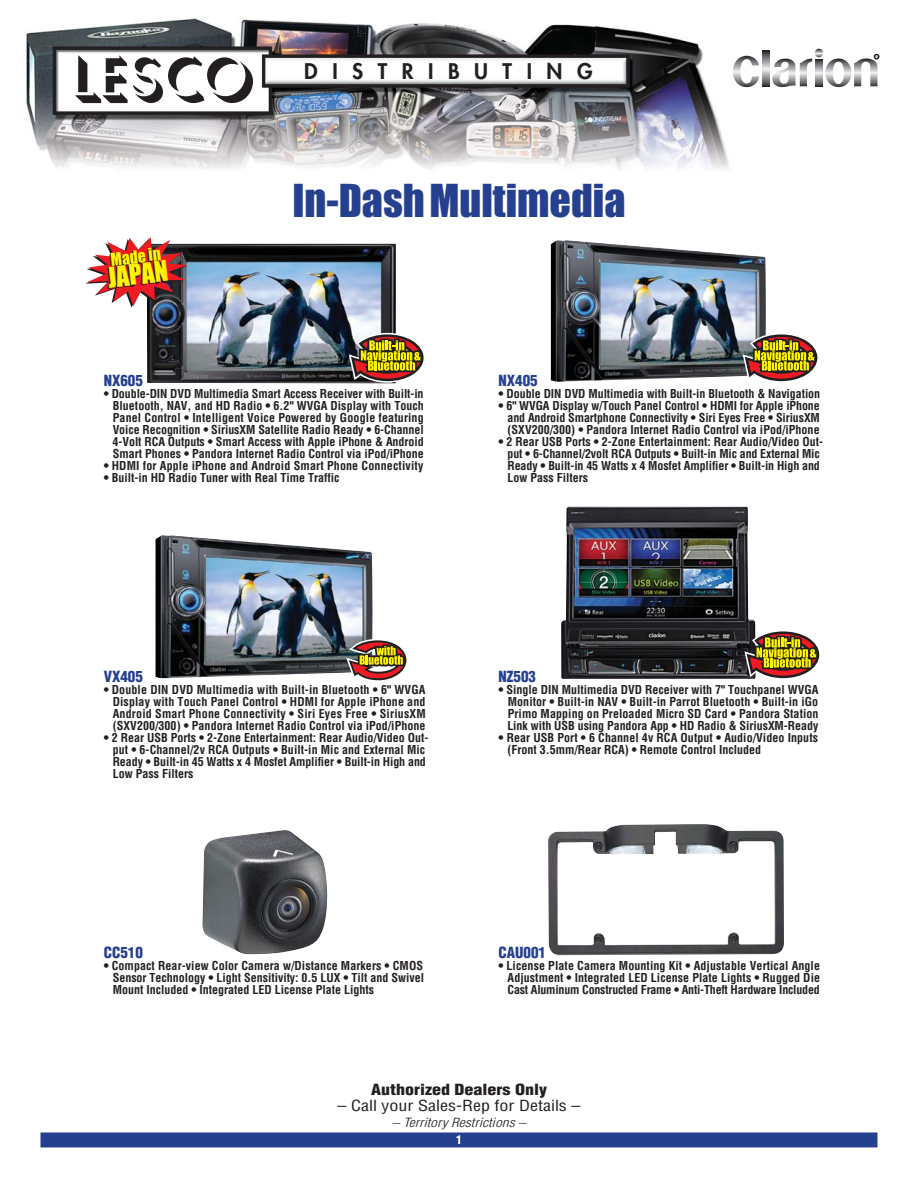
<style>
.page{position:relative;width:918px;height:1188px;background:#fff}
.page>*{position:absolute;margin:0;border:0;box-sizing:border-box;transform-origin:0 0}
.t1{font:63px "Umbra";color:#231f20}
.t2{font:42px "Impact";color:#25408e}
.t3{font:26.4px "Impact";color:#fff200;scale:.95 1}
.t4{font:800 21px "Futura";letter-spacing:.695em;color:#231f20}
.t5{font:16.35px "Impact";color:#fff200;scale:.95 1}
.t6{font:900 condensed 15px "Helvetica";color:#25408e}
.t7{font:condensed 15px "Helvetica";color:#231f20;scale:1.2 1}
.t8{font:900 condensed 15px "Helvetica";color:#231f20;scale:1.2 1}
.t9{font:italic 300 condensed 12.45px "Helvetica";color:#231f20;scale:1.25 1}
.t10{font:700 condensed 12px/12px "Helvetica";color:#231f20;text-align:justify}
</style>
<div class="page">
<img style="left:26px;top:18px;width:703px;height:151px">
<svg style="left:53px;top:47px;width:576px;height:68px"></svg>
<svg style="left:762px;top:51px;width:7px;height:35px"></svg>
<svg style="left:733px;top:56px;width:26px;height:31px"></svg>
<svg style="left:772px;top:49px;width:107px;height:38px"></svg>
<svg style="left:40px;top:1132px;width:837px;height:15px;background:#2c4691"></svg>
<img style="left:202px;top:830px;width:125px;height:125px">
<img style="left:548px;top:824px;width:236px;height:131px">
<img style="left:147px;top:244px;width:249px;height:139px">
<svg style="left:349px;top:333px;width:75px;height:50px"></svg>
<svg style="left:85px;top:237px;width:103px;height:71px"></svg>
<img style="left:551px;top:240px;width:215px;height:142px">
<svg style="left:743px;top:333px;width:75px;height:49px"></svg>
<img style="left:155px;top:535px;width:218px;height:143px">
<svg style="left:346px;top:639px;width:61px;height:42px"></svg>
<img style="left:561px;top:507px;width:195px;height:172px">
<svg style="left:745px;top:630px;width:75px;height:49px"></svg>
<p class="t1" style="left:72px;top:37px;width:185px">LESCO</p>
<p class="t4" style="left:304px;top:61px;width:290px">DISTRIBUTING</p>
<p class="t5" style="left:110px;top:254px;width:54px;rotate:-7deg">Made in</p>
<p class="t3" style="left:107px;top:269px;width:65px;rotate:-7deg">JAPAN</p>
<p class="t2" style="left:292px;top:187px;width:335px">In-Dash Multimedia</p>
<p class="t6" style="left:104px;top:374px;width:41px">NX605</p>
<p class="t10" style="left:113px;top:388px;width:313px;text-indent:-9px">• Double-DIN DVD Multimedia Smart Access Receiver with Built-in Bluetooth, NAV, and HD Radio • 6.2" WVGA Display with Touch Panel Control • Intelligent Voice Powered by Google featuring Voice Recognition • SiriusXM Satellite Radio Ready • 6-Channel 4-Volt RCA Outputs • Smart Access with Apple iPhone &amp; Android Smart Phones • Pandora Internet Radio Control via iPod/iPhone</p>
<p class="t10" style="left:104px;top:460px;width:321px">• HDMI for Apple iPhone and Android Smart Phone Connectivity</p>
<p class="t10" style="left:104px;top:472px;width:237px">• Built-in HD Radio Tuner with Real Time Traffic</p>
<p class="t6" style="left:499px;top:374px;width:41px">NX405</p>
<p class="t10" style="left:499px;top:388px;width:323px">• Double DIN DVD Multimedia with Built-in Bluetooth &amp; Navigation</p>
<p class="t10" style="left:508px;top:400px;width:314px;text-indent:-9px">• 6" WVGA Display w/Touch Panel Control • HDMI for Apple iPhone and Android Smartphone Connectivity • Siri Eyes Free • SiriusXM (SXV200/300) • Pandora Internet Radio Control via iPod/iPhone</p>
<p class="t10" style="left:508px;top:436px;width:317px;text-align:left;text-indent:-9px">• 2 Rear USB Ports • 2-Zone Entertainment: Rear Audio/Video Out&shy;put • 6-Channel/2volt RCA Outputs • Built-in Mic and External Mic Ready • Built-in 45 Watts x 4 Mosfet Amplifier • Built-in High and Low Pass Filters</p>
<p class="t6" style="left:104px;top:671px;width:41px">VX405</p>
<p class="t10" style="left:113px;top:685px;width:315px;text-indent:-9px">• Double DIN DVD Multimedia with Built-in Bluetooth • 6" WVGA Display with Touch Panel Control • HDMI for Apple iPhone and Android Smart Phone Connectivity • Siri Eyes Free • SiriusXM (SXV200/300) • Pandora Internet Radio Control via iPod/iPhone</p>
<p class="t10" style="left:113px;top:733px;width:317px;text-align:left;text-indent:-9px">• 2 Rear USB Ports • 2-Zone Entertainment: Rear Audio/Video Out&shy;put • 6-Channel/2v RCA Outputs • Built-in Mic and External Mic Ready • Built-in 45 Watts x 4 Mosfet Amplifier • Built-in High and Low Pass Filters</p>
<p class="t6" style="left:104px;top:947px;width:41px">CC510</p>
<p class="t10" style="left:113px;top:961px;width:313px;text-indent:-9px">• Compact Rear-view Color Camera w/Distance Markers • CMOS Sensor Technology • Light Sensitivity: 0.5 LUX • Tilt and Swivel Mount Included • Integrated LED License Plate Lights</p>
<p class="t6" style="left:499px;top:671px;width:39px">NZ503</p>
<p class="t10" style="left:507px;top:685px;width:313px;text-indent:-9px">• Single DIN Multimedia DVD Receiver with 7" Touchpanel WVGA Monitor • Built-in NAV • Built-in Parrot Bluetooth • Built-in iGo Primo Mapping on Preloaded Micro SD Card • Pandora Station Link with USB using Pandora App • HD Radio &amp; SiriusXM-Ready</p>
<p class="t10" style="left:508px;top:733px;width:312px;text-indent:-9px">• Rear USB Port • 6 Channel 4v RCA Output • Audio/Video Inputs (Front 3.5mm/Rear RCA) • Remote Control Included</p>
<p class="t6" style="left:499px;top:947px;width:49px">CAU001</p>
<p class="t10" style="left:508px;top:961px;width:314px;text-indent:-9px">• License Plate Camera Mounting Kit • Adjustable Vertical Angle Adjustment • Integrated LED License Plate Lights • Rugged Die Cast Aluminum Constructed Frame • Anti-Theft Hardware Included</p>
<p class="t8" style="left:371px;top:1084px;width:148px">Authorized Dealers Only</p>
<p class="t7" style="left:338px;top:1100px;width:204px">– Call your Sales-Rep for Details –</p>
<p class="t9" style="left:392px;top:1118px;width:109px">– Territory Restrictions –</p>
</div>
